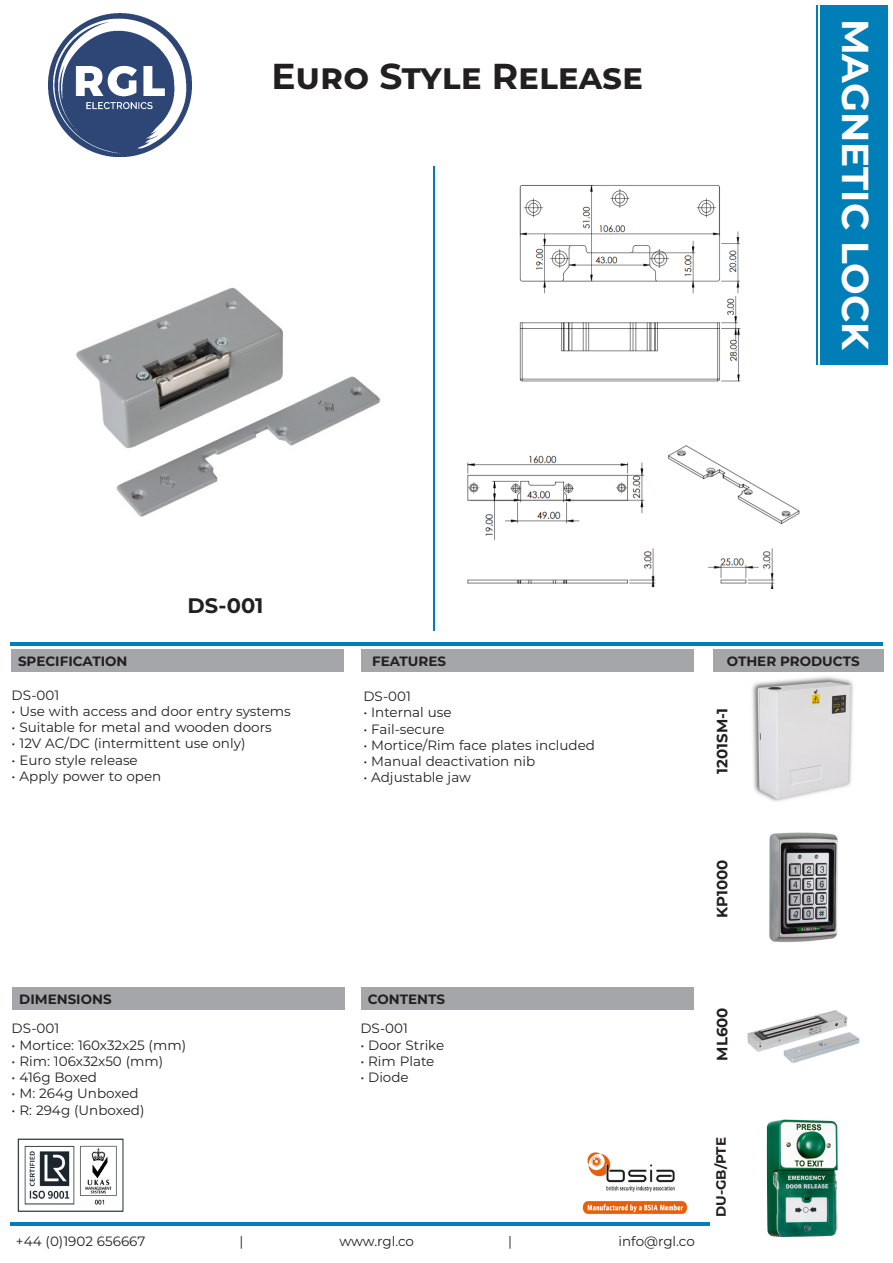
<style>
.page{position:relative;width:893px;height:1263px;background:#fff}
.page>*{position:absolute;margin:0;border:0;box-sizing:border-box;transform-origin:0 0}
.t1{font:700 37.5px "Montserrat";color:#fff}
.t2{font:700 36px "Montserrat";color:#231f20}
.t3{font:700 21px "Montserrat";color:#231f20}
.t4{font:700 15px "Montserrat";color:#231f20}
.t5{font:13.5px "Montserrat";color:#231f20}
.t6{font:700 13.5px "Montserrat";color:#231f20}
</style>
<div class="page">
<img style="left:17px;top:1138px;width:107px;height:74px">
<hr style="left:10px;top:642px;width:873px;height:4px;background:#007eb7">
<div style="left:12px;top:649px;width:332px;height:22px;background:#a5a6aa"></div>
<div style="left:820px;top:5px;width:68px;height:360px;background:#007eb7"></div>
<img style="left:76px;top:287px;width:305px;height:230px">
<img style="left:769px;top:832px;width:69px;height:110px">
<img style="left:733px;top:671px;width:138px;height:131px">
<img style="left:747px;top:1010px;width:113px;height:53px">
<img style="left:766px;top:1119px;width:72px;height:119px">
<img style="left:519px;top:185px;width:222px;height:197px">
<div style="left:362px;top:649px;width:332px;height:22px;background:#a5a6aa"></div>
<div style="left:713px;top:649px;width:171px;height:22px;background:#a5a6aa"></div>
<div style="left:13px;top:987px;width:332px;height:22px;background:#a5a6aa"></div>
<hr style="left:10px;top:1222px;width:700px;height:4px;background:#007eb7">
<div style="left:361px;top:987px;width:333px;height:22px;background:#a5a6aa"></div>
<img style="left:467px;top:445px;width:333px;height:144px">
<hr style="left:433px;top:167px;width:2px;height:464px;background:#007eb7">
<hr style="left:816px;top:5px;width:2px;height:360px;background:#007eb7">
<img style="left:582px;top:1152px;width:106px;height:63px">
<img style="left:49px;top:14px;width:142px;height:142px">
<p class="t2" style="left:272px;top:50px;width:373px">Euro Style Release</p>
<p class="t1" style="left:882px;top:19px;width:333px;rotate:90deg">MAGNETIC LOCK</p>
<p class="t6" style="left:18px;top:652px;width:111px">SPECIFICATION</p>
<p class="t3" style="left:188px;top:590px;width:77px">DS-001</p>
<p class="t6" style="left:372px;top:652px;width:75px">FEATURES</p>
<p class="t6" style="left:727px;top:652px;width:134px">OTHER PRODUCTS</p>
<p class="t5" style="left:12px;top:685px;width:49px">DS-001</p>
<p class="t5" style="left:12px;top:702px;width:281px">• Use with access and door entry systems</p>
<p class="t5" style="left:12px;top:718px;width:261px">• Suitable for metal and wooden doors</p>
<p class="t5" style="left:12px;top:734px;width:235px">• 12V AC/DC (intermittent use only)</p>
<p class="t5" style="left:12px;top:751px;width:128px">• Euro style release</p>
<p class="t5" style="left:12px;top:767px;width:151px">• Apply power to open</p>
<p class="t5" style="left:363px;top:687px;width:49px">DS-001</p>
<p class="t5" style="left:363px;top:703px;width:90px">• Internal use</p>
<p class="t5" style="left:363px;top:719px;width:83px">• Fail-secure</p>
<p class="t5" style="left:363px;top:736px;width:233px">• Mortice/Rim face plates included</p>
<p class="t5" style="left:363px;top:752px;width:173px">• Manual deactivation nib</p>
<p class="t5" style="left:363px;top:768px;width:109px">• Adjustable jaw</p>
<p class="t4" style="left:711px;top:774px;width:67px;rotate:-90deg">1201SM-1</p>
<p class="t4" style="left:711px;top:918px;width:60px;rotate:-90deg">KP1000</p>
<p class="t6" style="left:19px;top:990px;width:94px">DIMENSIONS</p>
<p class="t5" style="left:12px;top:1019px;width:49px">DS-001</p>
<p class="t5" style="left:12px;top:1035px;width:176px">• Mortice: 160x32x25 (mm)</p>
<p class="t5" style="left:12px;top:1052px;width:153px">• Rim: 106x32x50 (mm)</p>
<p class="t5" style="left:12px;top:1068px;width:87px">• 416g Boxed</p>
<p class="t5" style="left:12px;top:1084px;width:129px">• M: 264g Unboxed</p>
<p class="t5" style="left:12px;top:1101px;width:134px">• R: 294g (Unboxed)</p>
<p class="t6" style="left:368px;top:990px;width:79px">CONTENTS</p>
<p class="t5" style="left:360px;top:1019px;width:49px">DS-001</p>
<p class="t5" style="left:360px;top:1035px;width:85px">• Door Strike</p>
<p class="t5" style="left:360px;top:1052px;width:76px">• Rim Plate</p>
<p class="t5" style="left:360px;top:1068px;width:50px">• Diode</p>
<p class="t5" style="left:16px;top:1232px;width:131px">+44 (0)1902 656667</p>
<p class="t5" style="left:240px;top:1232px;width:5px">|</p>
<p class="t5" style="left:339px;top:1232px;width:76px">www.rgl.co</p>
<p class="t5" style="left:508px;top:1232px;width:5px">|</p>
<p class="t5" style="left:618px;top:1232px;width:78px">info@rgl.co</p>
<p class="t4" style="left:711px;top:1060px;width:55px;rotate:-90deg">ML600</p>
<p class="t6" style="left:711px;top:1217px;width:81px;rotate:-90deg">DU-GB/PTE</p>
</div>
